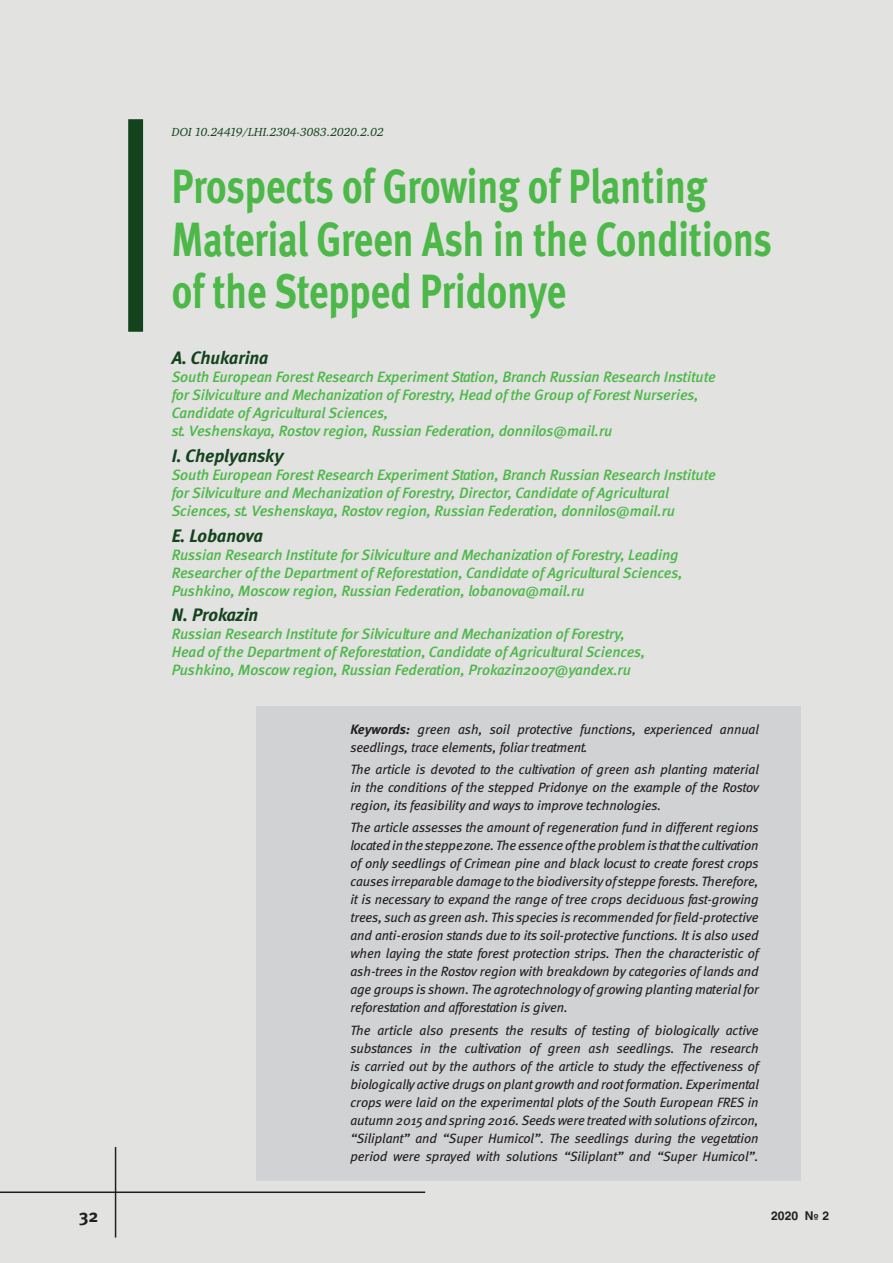
<style>
.page{position:relative;width:893px;height:1263px;background:#e2e2e1}
.page>*{position:absolute;margin:0;border:0;box-sizing:border-box;transform-origin:0 0}
.Zag_1{font:48px/52.5px "Meta Bold LFC";color:#4cb848;scale:.8 1}
.Zag_Avtor{font:italic 18px "Meta Bold C";color:#13431d}
.t1{font:18px "Meta Bold C";color:#231f20}
.Zag_Avtor_01{font:italic 15px/18px "Meta Medium C";letter-spacing:-.01em;color:#4cb848}
.Annotaciya{font:italic 13.5px/18px "Meta Book C";letter-spacing:-.01em;color:#231f20;text-align:justify}
.UDK{font:italic 12px "Charter C";color:#13431d}
.t2{font:700 12px "Helios C";color:#231f20}
.s1{font-family:"Meta Bold LFC"}
</style>
<div class="page">
<hr style="left:0;top:1191px;width:425px;height:2px;background:#231f20">
<hr style="left:115px;top:1147px;width:1px;height:90px;background:#231f20">
<div style="left:128px;top:119px;width:15px;height:213px;background:#13431d"></div>
<div style="left:257px;top:706px;width:544px;height:66px;background:#d1d2d4"></div>
<div style="left:257px;top:746px;width:544px;height:84px;background:#d1d2d4"></div>
<div style="left:257px;top:805px;width:544px;height:227px;background:#d1d2d4"></div>
<div style="left:257px;top:1007px;width:544px;height:173px;background:#d1d2d4"></div>
<p class="UDK" style="left:172px;top:126px;width:213px">DOI 10.24419/LHI.2304-3083.2020.2.02</p>
<p class="Zag_1" style="left:172px;top:160px;width:752px">Prospects of Growing of Planting<br>Material Green Ash in the Conditions of the Stepped Pridonye</p>
<p class="Zag_Avtor" style="left:172px;top:347px;width:98px">A. Chukarina</p>
<p class="Zag_Avtor_01" style="left:172px;top:368px;width:545px">South European Forest Research Experiment Station, Branch Russian Research Institute for Silviculture and Mechanization of Forestry, Head of the Group of Forest Nurseries, Candidate of Agricultural Sciences,<br>st. Veshenskaya, Rostov region, Russian Federation, donnilos@mail.ru</p>
<p class="Zag_Avtor" style="left:172px;top:445px;width:113px">I. Cheplyansky</p>
<p class="Zag_Avtor_01" style="left:172px;top:465px;width:545px">South European Forest Research Experiment Station, Branch Russian Research Institute for Silviculture and Mechanization of Forestry, Director, Candidate of Agricultural<br>Sciences, st. Veshenskaya, Rostov region, Russian Federation, donnilos@mail.ru</p>
<p class="Zag_Avtor" style="left:172px;top:524px;width:93px">E. Lobanova</p>
<p class="Zag_Avtor_01" style="left:172px;top:545px;width:512px">Russian Research Institute for Silviculture and Mechanization of Forestry, Leading<br>Researcher of the Department of Reforestation, Candidate of Agricultural Sciences,<br>Pushkino, Moscow region, Russian Federation, lobanova@mail.ru</p>
<p class="Zag_Avtor" style="left:172px;top:604px;width:88px">N. Prokazin</p>
<p class="Zag_Avtor_01" style="left:172px;top:625px;width:455px">Russian Research Institute for Silviculture and Mechanization of Forestry,</p>
<p class="Zag_Avtor_01" style="left:172px;top:643px;width:475px">Head of the Department of Reforestation, Candidate of Agricultural Sciences,<br>Pushkino, Moscow region, Russian Federation, Prokazin2007@yandex.ru</p>
<p class="Annotaciya" style="left:350px;top:720px;width:410px"><span class="s1">Keywords:</span> green ash, soil protective functions, experienced annual seedlings, trace elements, foliar treatment.</p>
<p class="Annotaciya" style="left:350px;top:760px;width:410px">The article is devoted to the cultivation of green ash planting material in the conditions of the stepped Pridonye on the example of the Rostov region, its feasibility and ways to improve technologies.</p>
<p class="Annotaciya" style="left:350px;top:818px;width:410px">The article assesses the amount of regeneration fund in different regions located in the steppe zone. The essence of the problem is that the cultivation of only seedlings of Crimean pine and black locust to create forest crops causes irreparable damage to the biodiversity of steppe forests. Therefore, it is necessary to expand the range of tree crops deciduous fast-growing trees, such as green ash. This species is recommended for field-protective and anti-erosion stands due to its soil-protective functions. It is also used when laying the state forest protection strips. Then the characteristic of ash-trees in the Rostov region with breakdown by categories of lands and age groups is shown. The agrotechnology of growing planting material for reforestation and afforestation is given.</p>
<p class="Annotaciya" style="left:350px;top:1021px;width:410px">The article also presents the results of testing of biologically active substances in the cultivation of green ash seedlings. The research is carried out by the authors of the article to study the effectiveness of biologically active drugs on plant growth and root formation. Experimental crops were laid on the experimental plots of the South European FRES in autumn 2015 and spring 2016. Seeds were treated with solutions of zircon, “Siliplant” and “Super Humicol”. The seedlings during the vegetation period were sprayed with solutions “Siliplant” and “Super Humicol”.</p>
<h2 class="t1" style="left:79px;top:1205px;width:21px">32</h2>
<p class="t2" style="left:771px;top:1208px;width:60px">2020 № 2</p>
</div>
